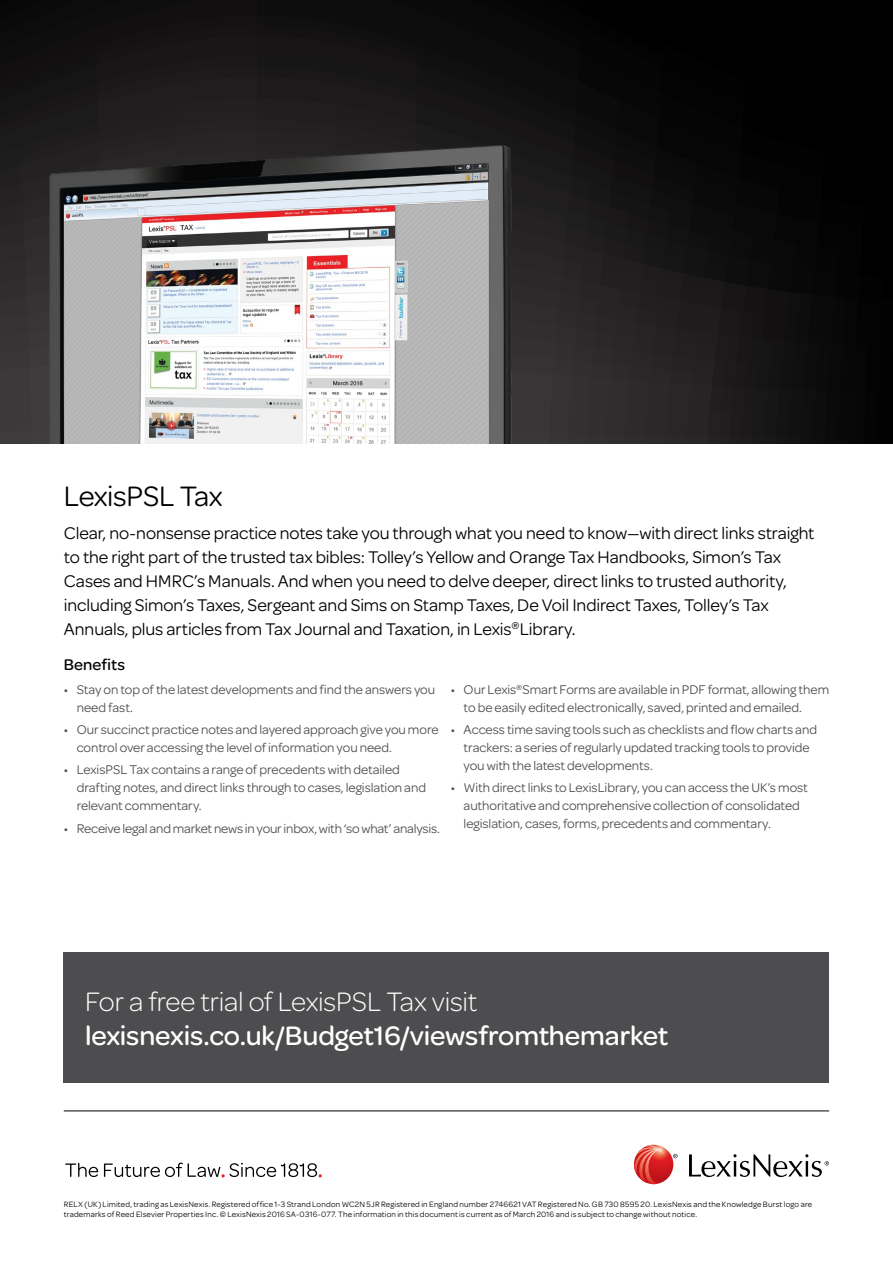
<style>
.page{position:relative;width:893px;height:1263px;background:#fff}
.page>*{position:absolute;margin:0;border:0;box-sizing:border-box;transform-origin:0 0}
.t1{font:30px "Omnes";letter-spacing:-.015em;color:#000}
.t2{font:500 28.5px "Omnes";letter-spacing:-.01em;color:#fff}
.t3{font:300 28.5px "Omnes";letter-spacing:-.01em;color:#fff}
.t4{font:18px/24px "Omnes";letter-spacing:-.005em;color:#000}
.t5{font:500 16.5px "Omnes";letter-spacing:.005em;color:#000}
.t6{font:13.5px/18px "Omnes";letter-spacing:-.005em;color:#4d4d4f}
.t7{font:8.25px/9.9px "Omnes";letter-spacing:.02em;color:#000}
</style>
<div class="page">
<hr style="left:64px;top:1110px;width:765px;height:1px;background:#000">
<svg style="left:673px;top:1154px;width:4px;height:4px"></svg>
<svg style="left:689px;top:1154px;width:140px;height:23px"></svg>
<svg style="left:634px;top:1145px;width:39px;height:39px"></svg>
<svg style="left:634px;top:1145px;width:32px;height:39px"></svg>
<svg style="left:65px;top:1163px;width:33px;height:14px"></svg>
<svg style="left:104px;top:1162px;width:218px;height:15px"></svg>
<div style="left:64px;top:952px;width:765px;height:131px;background:#4d4d4f"></div>
<svg style="left:0;top:0;width:893px;height:443px;background:#131212"></svg>
<img style="left:39px;top:136px;width:481px;height:307px">
<h1 class="t1" style="left:64px;top:476px;width:160px">LexisPSL Tax</h1>
<p class="t4" style="left:64px;top:520px;width:752px">Clear, no-nonsense practice notes take you through what you need to know—with direct links straight to the right part of the trusted tax bibles: Tolley’s Yellow and Orange Tax Handbooks, Simon’s Tax Cases and HMRC’s Manuals. And when you need to delve deeper, direct links to trusted authority, including Simon’s Taxes, Sergeant and Sims on Stamp Taxes, De Voil Indirect Taxes, Tolley’s Tax Annuals, plus articles from Tax Journal and Taxation, in Lexis<sup>®</sup>Library.</p>
<p class="t5" style="left:64px;top:653px;width:63px">Benefits</p>
<p class="t6" style="left:77px;top:680px;width:360px;text-indent:-13px">• Stay on top of the latest developments and find the answers you need fast.</p>
<p class="t6" style="left:77px;top:720px;width:363px;text-indent:-13px">• Our succinct practice notes and layered approach give you more control over accessing the level of information you need.</p>
<p class="t6" style="left:77px;top:760px;width:351px;text-indent:-13px">• LexisPSL Tax contains a range of precedents with detailed drafting notes, and direct links through to cases, legislation and relevant commentary.</p>
<p class="t6" style="left:64px;top:818px;width:378px">• Receive legal and market news in your inbox, with ‘so what’ analysis.</p>
<p class="t6" style="left:464px;top:680px;width:367px;text-indent:-13px">• Our Lexis<sup>®</sup>Smart Forms are available in PDF format, allowing them to be easily edited electronically, saved, printed and emailed.</p>
<p class="t6" style="left:464px;top:720px;width:355px;text-indent:-13px">• Access time saving tools such as checklists and flow charts and trackers: a series of regularly updated tracking tools to provide you with the latest developments.</p>
<p class="t6" style="left:464px;top:778px;width:346px;text-indent:-13px">• With direct links to LexisLibrary, you can access the UK’s most authoritative and comprehensive collection of consolidated legislation, cases, forms, precedents and commentary.</p>
<h2 class="t3" style="left:85px;top:982px;width:394px">For a free trial of LexisPSL Tax visit</h2>
<h2 class="t2" style="left:85px;top:1015px;width:585px">lexisnexis.co.uk/Budget16/viewsfromthemarket</h2>
<p class="t7" style="left:64px;top:1199px;width:750px">RELX (UK) Limited, trading as LexisNexis. Registered office 1-3 Strand London WC2N 5JR Registered in England number 2746621 VAT Registered No. GB 730 8595 20. LexisNexis and the Knowledge Burst logo are trademarks of Reed Elsevier Properties Inc. © LexisNexis 2016 SA-0316-077. The information in this document is current as of March 2016 and is subject to change without notice.</p>
</div>
